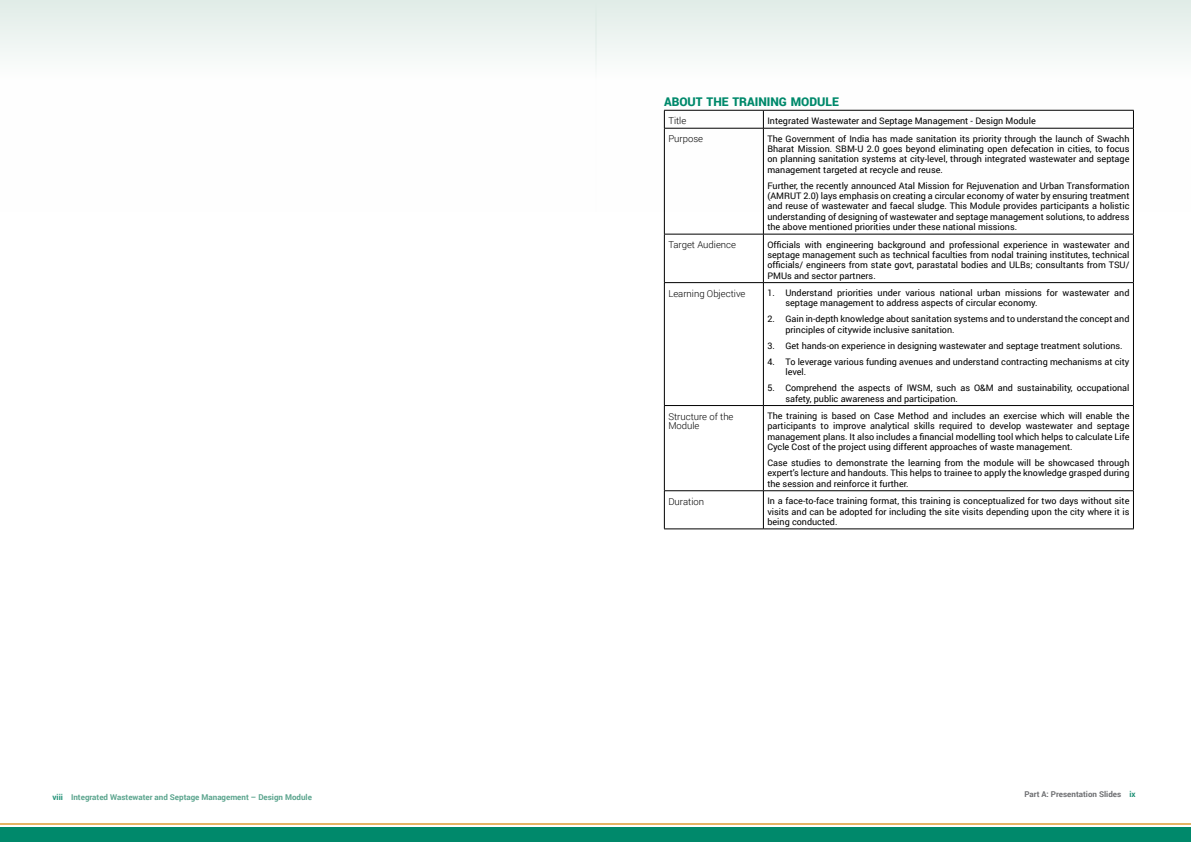
<style>
.page{position:relative;width:1191px;height:842px;background:#fff}
.page>*{position:absolute;margin:0;border:0;box-sizing:border-box;transform-origin:0 0}
.t1{font:900 12px "Roboto";color:#00896b}
.t2{font:300 9.5px/9.5px "Roboto";color:#000}
.t3{font:9px/10.3px "Roboto";color:#000;text-align:justify}
.t4{font:700 8px "Roboto";color:#5aa48d}
.t5{font:700 8px "Roboto";color:#6d6e71}
.s1{color:#209176}
</style>
<div class="page">
<div style="left:0;top:827px;width:595px;height:15px;background:#00896b"></div>
<div style="left:595px;top:827px;width:596px;height:15px;background:#00896b"></div>
<hr style="left:0;top:824px;width:595px;height:1px;background:#e5b465">
<hr style="left:595px;top:824px;width:596px;height:1px;background:#e5b465">
<div style="left:595px;top:0;width:596px;height:211px;background:linear-gradient(to bottom,#ebf3f0,#fff)"></div>
<div style="left:0;top:0;width:597px;height:211px;background:linear-gradient(to bottom,#ebf3f0,#fff)"></div>
<hr style="left:664px;top:110px;width:99px;height:1px;background:#000">
<svg style="left:664px;top:110px;width:1px;height:18px"></svg>
<hr style="left:763px;top:110px;width:370px;height:1px;background:#000">
<svg style="left:763px;top:110px;width:1px;height:18px"></svg>
<svg style="left:1133px;top:110px;width:1px;height:18px"></svg>
<hr style="left:664px;top:128px;width:99px;height:1px;background:#000">
<hr style="left:664px;top:128px;width:1px;height:106px;background:#000">
<hr style="left:763px;top:128px;width:370px;height:1px;background:#000">
<hr style="left:763px;top:128px;width:1px;height:106px;background:#000">
<hr style="left:1133px;top:128px;width:1px;height:106px;background:#000">
<hr style="left:664px;top:234px;width:99px;height:1px;background:#000">
<hr style="left:664px;top:234px;width:1px;height:48px;background:#000">
<hr style="left:763px;top:234px;width:370px;height:1px;background:#000">
<hr style="left:763px;top:234px;width:1px;height:48px;background:#000">
<hr style="left:1133px;top:234px;width:1px;height:48px;background:#000">
<hr style="left:664px;top:282px;width:99px;height:1px;background:#000">
<hr style="left:664px;top:283px;width:1px;height:122px;background:#000">
<hr style="left:763px;top:282px;width:370px;height:1px;background:#000">
<hr style="left:763px;top:283px;width:1px;height:122px;background:#000">
<hr style="left:1133px;top:283px;width:1px;height:122px;background:#000">
<hr style="left:664px;top:405px;width:99px;height:1px;background:#000">
<hr style="left:664px;top:406px;width:1px;height:84px;background:#000">
<hr style="left:763px;top:405px;width:370px;height:1px;background:#000">
<hr style="left:763px;top:406px;width:1px;height:84px;background:#000">
<hr style="left:1133px;top:406px;width:1px;height:84px;background:#000">
<hr style="left:664px;top:490px;width:99px;height:1px;background:#000">
<hr style="left:664px;top:491px;width:1px;height:38px;background:#000">
<hr style="left:763px;top:490px;width:370px;height:1px;background:#000">
<hr style="left:763px;top:491px;width:1px;height:38px;background:#000">
<hr style="left:1133px;top:491px;width:1px;height:38px;background:#000">
<hr style="left:664px;top:529px;width:99px;height:1px;background:#000">
<hr style="left:763px;top:529px;width:370px;height:1px;background:#000">
<p class="t4" style="left:52px;top:791px;width:261px"><span class="s1">viii</span> Integrated Wastewater and Septage Management – Design Module</p>
<h1 class="t1" style="left:664px;top:93px;width:176px">ABOUT THE TRAINING MODULE</h1>
<p class="t2" style="left:668px;top:116px;width:19px">Title</p>
<p class="t3" style="left:767px;top:115px;width:270px">Integrated Wastewater and Septage Management - Design Module</p>
<p class="t2" style="left:668px;top:134px;width:36px">Purpose</p>
<p class="t3" style="left:767px;top:133px;width:363px">The Government of India has made sanitation its priority through the launch of Swachh Bharat Mission. SBM-U 2.0 goes beyond eliminating open defecation in cities, to focus on planning sanitation systems at city-level, through integrated wastewater and septage management targeted at recycle and reuse.</p>
<p class="t3" style="left:767px;top:180px;width:363px">Further, the recently announced Atal Mission for Rejuvenation and Urban Transformation (AMRUT 2.0) lays emphasis on creating a circular economy of water by ensuring treatment and reuse of wastewater and faecal sludge. This Module provides participants a holistic understanding of designing of wastewater and septage management solutions, to address the above mentioned priorities under these national missions.</p>
<p class="t2" style="left:668px;top:240px;width:69px">Target Audience</p>
<p class="t3" style="left:767px;top:239px;width:363px">Officials with engineering background and professional experience in wastewater and septage management such as technical faculties from nodal training institutes, technical officials/ engineers from state govt, parastatal bodies and ULBs; consultants from TSU/ PMUs and sector partners.</p>
<p class="t2" style="left:668px;top:288px;width:79px">Learning Objective</p>
<p class="t3" style="left:785px;top:287px;width:345px;text-indent:-18px">1. Understand priorities under various national urban missions for wastewater and septage management to address aspects of circular economy.</p>
<p class="t3" style="left:785px;top:314px;width:345px;text-indent:-18px">2. Gain in-depth knowledge about sanitation systems and to understand the concept and principles of citywide inclusive sanitation.</p>
<p class="t3" style="left:767px;top:340px;width:357px">3. Get hands-on experience in designing wastewater and septage treatment solutions.</p>
<p class="t3" style="left:785px;top:356px;width:345px;text-indent:-18px">4. To leverage various funding avenues and understand contracting mechanisms at city level.</p>
<p class="t3" style="left:785px;top:382px;width:345px;text-indent:-18px">5. Comprehend the aspects of IWSM, such as O&amp;M and sustainability, occupational safety, public awareness and participation.</p>
<p class="t2" style="left:668px;top:411px;width:67px">Structure of the<br>Module</p>
<p class="t3" style="left:767px;top:410px;width:363px">The training is based on Case Method and includes an exercise which will enable the participants to improve analytical skills required to develop wastewater and septage management plans. It also includes a financial modelling tool which helps to calculate Life Cycle Cost of the project using different approaches of waste management.</p>
<p class="t3" style="left:767px;top:457px;width:363px">Case studies to demonstrate the learning from the module will be showcased through expert’s lecture and handouts. This helps to trainee to apply the knowledge grasped during the session and reinforce it further.</p>
<p class="t2" style="left:668px;top:496px;width:37px">Duration</p>
<p class="t3" style="left:767px;top:495px;width:363px">In a face-to-face training format, this training is conceptualized for two days without site visits and can be adopted for including the site visits depending upon the city where it is being conducted.</p>
<p class="t5" style="left:1024px;top:789px;width:113px">Part A: Presentation Slides <span class="s1">ix</span></p>
</div>
